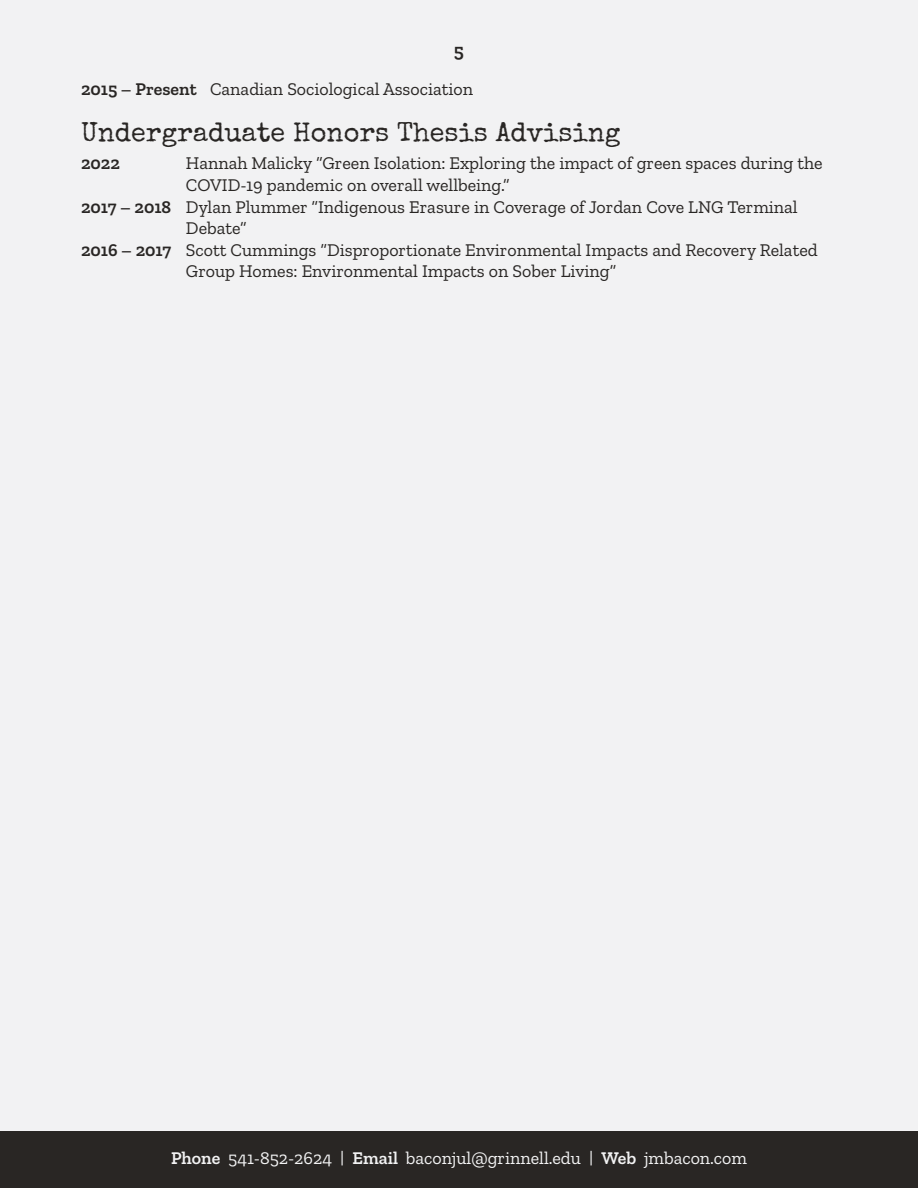
<style>
.page{position:relative;width:918px;height:1188px;background:#f2f2f3}
.page>*{position:absolute;margin:0;border:0;box-sizing:border-box;transform-origin:0 0}
.t1{font:27px "Special Elite";color:#292624}
.t2{font:600 19.5px "Zilla Slab";color:#292624}
.t3{font:18px "Zilla Slab";color:#292624}
.t4{font:18px "Zilla Slab";color:#f2f2f3}
.t5{font:600 18px "Zilla Slab";color:#292624}
.s1{font-weight:600}
</style>
<div class="page">
<div style="left:0;top:1132px;width:918px;height:56px;background:#292624"></div>
<p class="t2" style="left:454px;top:40px;width:12px">5</p>
<p class="t3" style="left:81px;top:79px;width:394px"><span class="s1">2015 – Present</span> Canadian Sociological Association</p>
<h1 class="t1" style="left:81px;top:115px;width:541px">Undergraduate Honors Thesis Advising</h1>
<p class="t5" style="left:81px;top:153px;width:40px">2022</p>
<p class="t3" style="left:186px;top:154px;width:638px">Hannah Malicky “Green Isolation: Exploring the impact of green spaces during the</p>
<p class="t3" style="left:186px;top:175px;width:325px">COVID-19 pandemic on overall wellbeing.”</p>
<p class="t3" style="left:81px;top:197px;width:718px"><span class="s1">2017 – 2018</span> Dylan Plummer “Indigenous Erasure in Coverage of Jordan Cove LNG Terminal</p>
<p class="t3" style="left:186px;top:218px;width:62px">Debate”</p>
<p class="t3" style="left:81px;top:240px;width:738px"><span class="s1">2016 – 2017</span> Scott Cummings “Disproportionate Environmental Impacts and Recovery Related</p>
<p class="t3" style="left:186px;top:262px;width:432px">Group Homes: Environmental Impacts on Sober Living”</p>
<p class="t4" style="left:171px;top:1148px;width:577px"><span class="s1">Phone</span> 541-852-2624 | <span class="s1">Email</span> baconjul@grinnell.edu | <span class="s1">Web</span> jmbacon.com</p>
</div>
